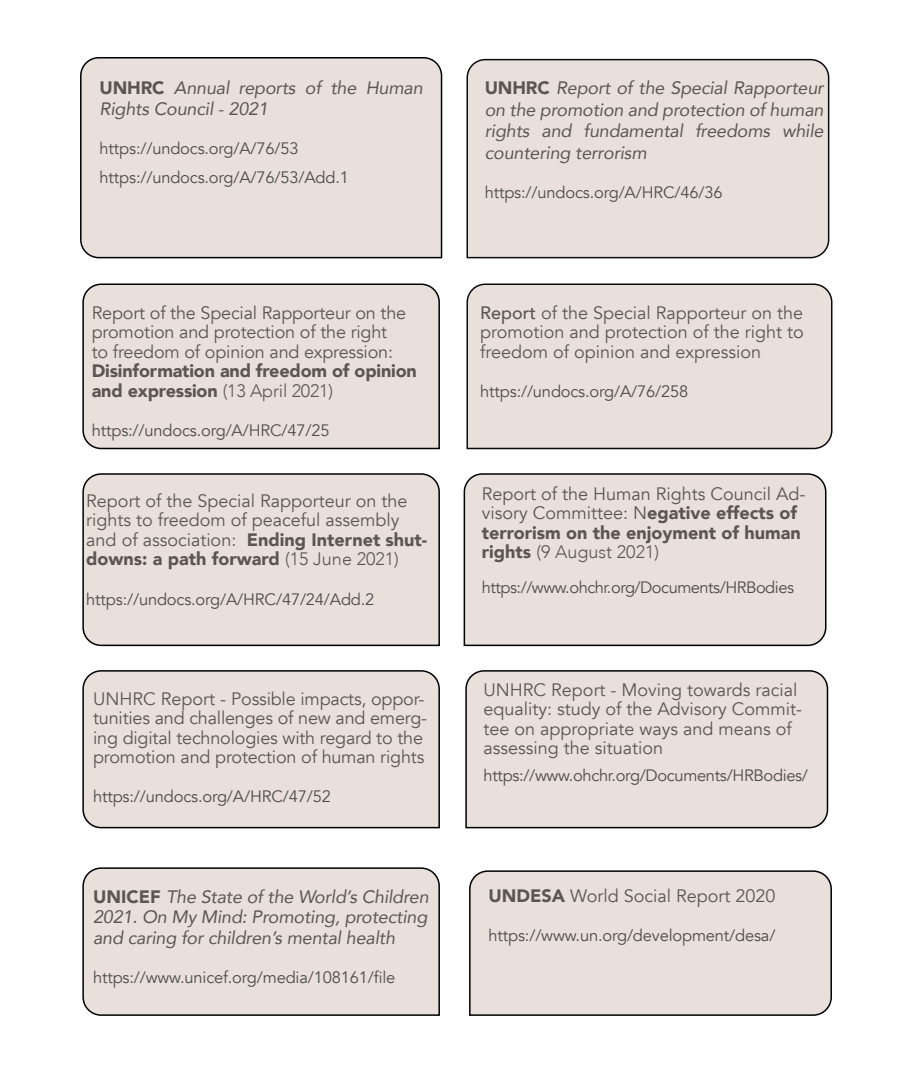
<style>
.page{position:relative;width:918px;height:1080px;background:#fff}
.page>*{position:absolute;margin:0;border:0;box-sizing:border-box;transform-origin:0 0}
.t1{font:18px/19.5px "Avenir";color:#5c5653}
.t2{font:italic 18px/21.6px "Avenir";letter-spacing:-.01em;color:#5c5653}
.t3{font:900 18px/19.5px "Avenir";letter-spacing:-.01em;color:#5c5653}
.t4{font:16.5px/28.5px "Avenir";letter-spacing:-.01em;color:#4d4d4d}
.t5{font:16.5px "Avenir";letter-spacing:-.03em;color:#4d4d4d}
.s1{font-weight:900;font-style:normal}
.s2{font-weight:300}
.s3{font-weight:900}
.s4{font-weight:500}
.s5{font-weight:400}
</style>
<div class="page">
<div style="left:469px;top:870px;width:363px;height:146px;background:#e9dfdb"></div>
<div style="left:466px;top:283px;width:367px;height:167px;background:#e9e0dc"></div>
<div style="left:466px;top:58px;width:364px;height:201px;background:#e9e0dc"></div>
<div style="left:80px;top:57px;width:363px;height:202px;background:#e9dfdb"></div>
<div style="left:465px;top:670px;width:364px;height:159px;background:#e9dfdb"></div>
<div style="left:82px;top:867px;width:358px;height:149px;background:#e9dfdb"></div>
<div style="left:82px;top:670px;width:358px;height:159px;background:#e9dfdb"></div>
<div style="left:82px;top:283px;width:358px;height:167px;background:#e9dfdb"></div>
<div style="left:82px;top:473px;width:358px;height:174px;background:#e9dfdb"></div>
<div style="left:463px;top:473px;width:364px;height:174px;background:#e9dfdb"></div>
<p class="t2" style="left:100px;top:77px;width:325px"><span class="s1">UNHRC</span> Annual reports of the Human<br>Rights Council - 2021</p>
<p class="t4" style="left:100px;top:135px;width:251px">https://undocs.org/A/76/53 https://undocs.org/A/76/53/Add.1</p>
<p class="t1" style="left:92px;top:303px;width:316px">Report of the Special Rapporteur on the promotion and protection of the right to freedom of opinion and expression:</p>
<p class="t3" style="left:92px;top:361px;width:327px">Disinformation and freedom of opinion and expression <span class="s2">(13 April 2021)</span></p>
<p class="t4" style="left:92px;top:416px;width:239px">https://undocs.org/A/HRC/47/25</p>
<p class="t1" style="left:86px;top:491px;width:342px">Report of the Special Rapporteur on the rights to freedom of peaceful assembly and of association: <span class="s3">Ending Internet shut&shy;downs: a path forward</span> <span class="s2">(15 June 2021)</span></p>
<p class="t4" style="left:86px;top:585px;width:290px">https://undocs.org/A/HRC/47/24/Add.2</p>
<p class="t1" style="left:93px;top:689px;width:336px">UNHRC Report - Possible impacts, oppor&shy;tunities and challenges of new and emerg&shy;ing digital technologies with regard to the promotion and protection of human rights</p>
<p class="t4" style="left:93px;top:782px;width:239px">https://undocs.org/A/HRC/47/52</p>
<p class="t2" style="left:93px;top:887px;width:337px;line-height:19.5px"><span class="s1">UNICEF</span> The State of the World’s Children<br>2021. On My Mind: Promoting, protecting</p>
<p class="t2" style="left:93px;top:927px;width:304px">and caring for children’s mental health</p>
<p class="t4" style="left:93px;top:964px;width:304px">https://www.unicef.org/media/108161/file</p>
<p class="t2" style="left:485px;top:77px;width:340px;text-align:justify"><span class="s1">UNHRC</span> Report of the Special Rapporteur on the promotion and protection of human rights and fundamental freedoms while countering terrorism</p>
<p class="t4" style="left:485px;top:178px;width:239px">https://undocs.org/A/HRC/46/36</p>
<p class="t1" style="left:480px;top:303px;width:325px;text-align:justify"><span class="s4">Report</span> of the Special Rapporteur on the promotion and protection of the right to freedom of opinion and expression</p>
<p class="t4" style="left:480px;top:377px;width:210px">https://undocs.org/A/76/258</p>
<p class="t3" style="left:482px;top:483px;width:325px"><span class="s5">Report of the Human Rights Council Ad&shy;visory Committee: N</span>egative effects of terrorism on the enjoyment of human rights <span class="s2">(9 August 2021)</span></p>
<p class="t5" style="left:482px;top:577px;width:314px">https://www.ohchr.org/Documents/HRBodies</p>
<p class="t1" style="left:484px;top:680px;width:320px">UNHRC Report - Moving towards racial equality: study of the Advisory Commit&shy;tee on appropriate ways and means of assessing the situation</p>
<p class="t4" style="left:484px;top:761px;width:326px">https://www.ohchr.org/Documents/HRBodies/</p>
<p class="t1" style="left:489px;top:886px;width:289px"><span class="s3">UNDESA</span> World Social Report 2020</p>
<p class="t4" style="left:489px;top:921px;width:288px">https://www.un.org/development/desa/</p>
</div>
